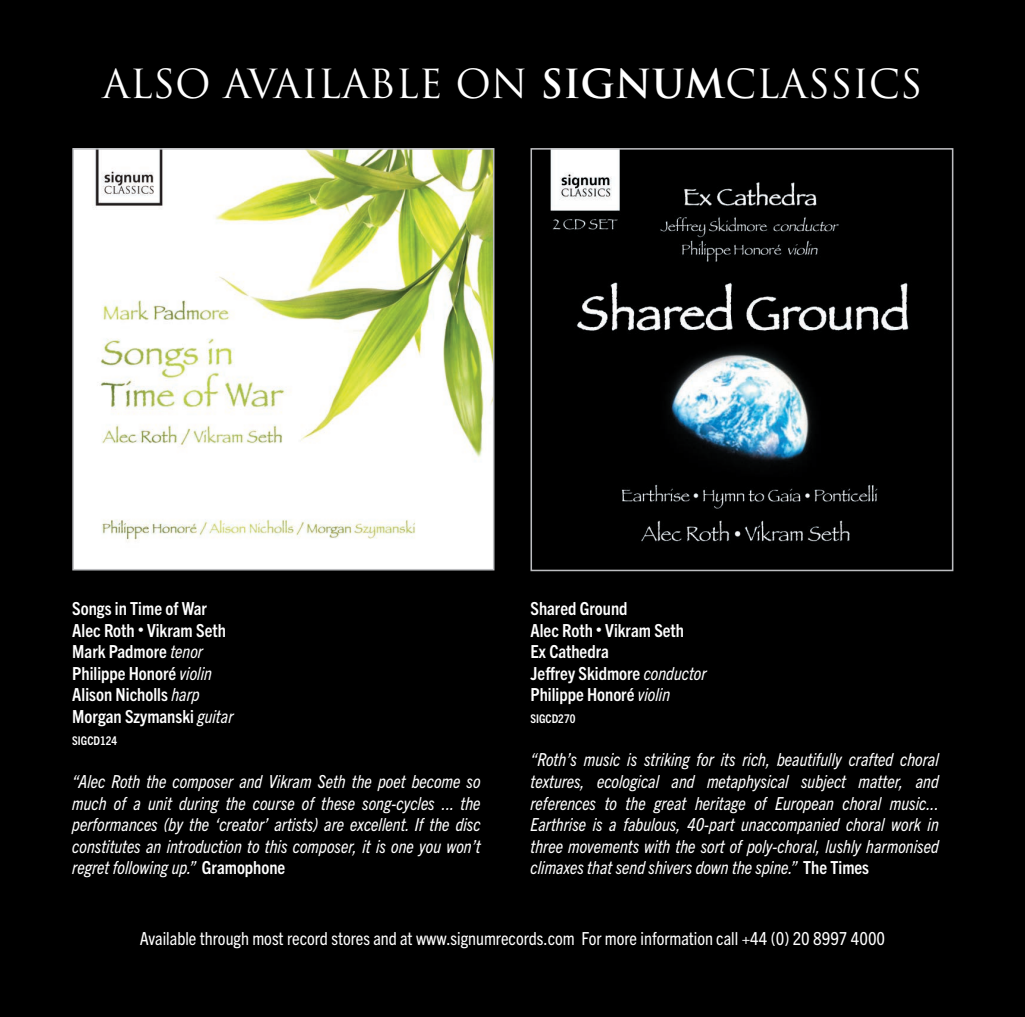
<style>
.page{position:relative;width:1025px;height:1017px;background:#fff}
.page>*{position:absolute;margin:0;border:0;box-sizing:border-box;transform-origin:0 0}
.t1{font:39px "Trajan";color:#fff}
.t2{font:italic condensed 18px/21.6px "Trade Gothic Next LT Pro";color:#fff;text-align:justify}
.t3{font:700 condensed 18px/21.6px "Trade Gothic Next LT Pro";color:#fff}
.t4{font:condensed 18px "Trade Gothic Next LT Pro";color:#fff}
.t5{font:700 condensed 12px "Trade Gothic Next LT Pro";color:#fff}
.s1{font-weight:700}
.s2{font-weight:400;font-style:italic}
.s3{font-weight:700;font-style:normal}
</style>
<div class="page">
<div style="left:0;top:0;width:1025px;height:1016px;background:#000"></div>
<img style="left:75px;top:151px;width:416px;height:416px">
<div style="left:72px;top:148px;width:422px;height:422px;border:2px solid #bcbdc0"></div>
<img style="left:550px;top:151px;width:359px;height:391px">
<div style="left:530px;top:148px;width:423px;height:423px;border:2px solid #bcbdc0"></div>
<h1 class="t1" style="left:102px;top:61px;width:821px">ALSO AVAILABLE ON <span class="s1">SIGNUM</span>CLASSICS</h1>
<p class="t3" style="left:72px;top:596px;width:163px">Songs in Time of War<br>Alec Roth <sup>•</sup> Vikram Seth<br>Mark Padmore <span class="s2">tenor<br></span>Philippe Honoré <span class="s2">violin<br></span>Alison Nicholls <span class="s2">harp<br></span>Morgan Szymanski <span class="s2">guitar</span></p>
<p class="t5" style="left:72px;top:732px;width:46px">SIGCD124</p>
<p class="t2" style="left:72px;top:769px;width:410px">“Alec Roth the composer and Vikram Seth the poet become so much of a unit during the course of these song-cycles ... the performances (by the ‘creator’ artists) are excellent. If the disc constitutes an introduction to this composer, it is one you won’t regret following up.” <span class="s3">Gramophone</span></p>
<p class="t3" style="left:530px;top:596px;width:178px">Shared Ground<br>Alec Roth <sup>•</sup> Vikram Seth<br>Ex Cathedra<br>Jeffrey Skidmore <span class="s2">conductor<br></span>Philippe Honoré <span class="s2">violin</span></p>
<p class="t5" style="left:530px;top:710px;width:46px">SIGCD270</p>
<p class="t2" style="left:530px;top:747px;width:410px">“Roth’s music is striking for its rich, beautifully crafted choral textures, ecological and metaphysical subject matter, and references to the great heritage of European choral music...<br>Earthrise is a fabulous, 40-part unaccompanied choral work in three movements with the sort of poly-choral, lushly harmonised climaxes that send shivers down the spine.” <span class="s3">The Times</span></p>
<p class="t4" style="left:140px;top:925px;width:747px">Available through most record stores and at www.signumrecords.com For more information call +44 (0) 20 8997 4000</p>
</div>
